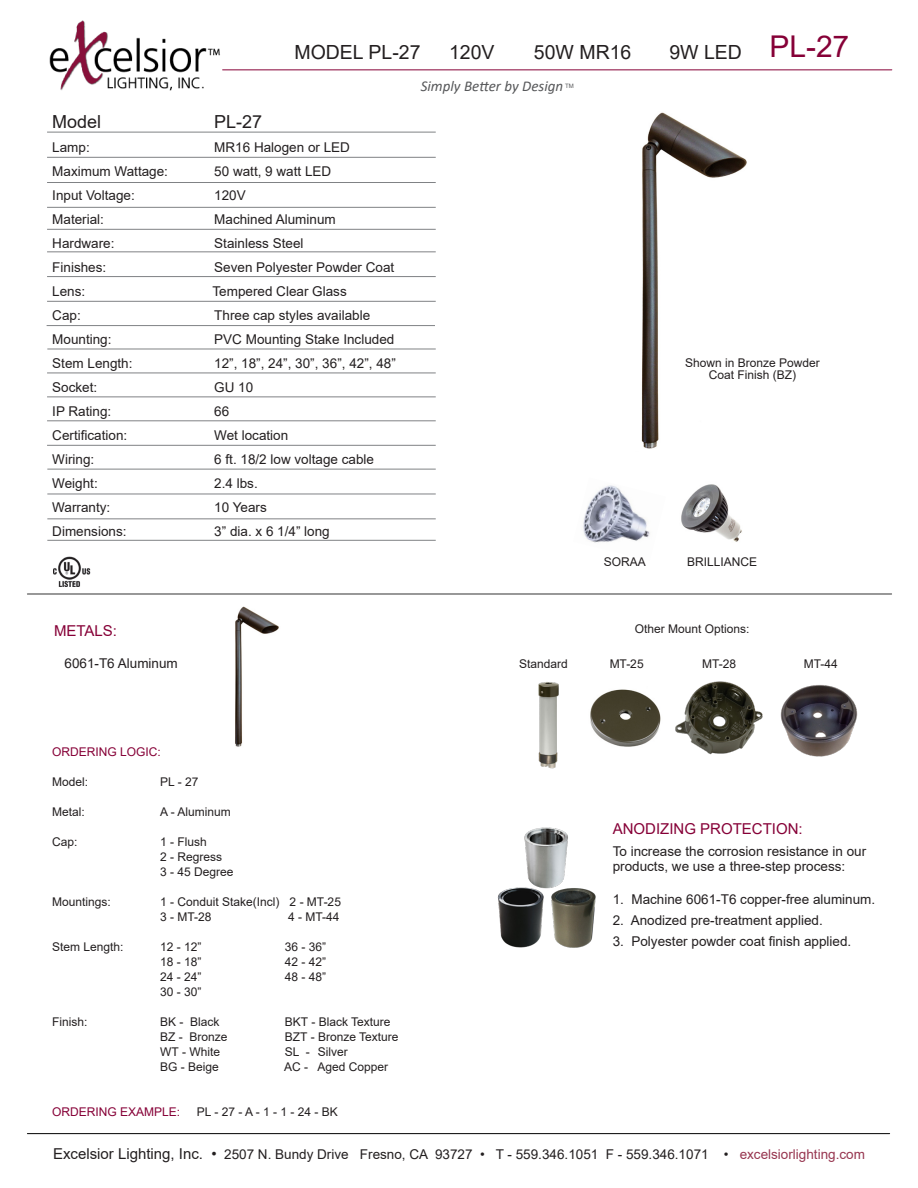
<style>
.page{position:relative;width:918px;height:1188px;background:#fff}
.page>*{position:absolute;margin:0;border:0;box-sizing:border-box;transform-origin:0 0}
.t1{font:30px "Arial";color:#860037}
.t2{font:19.5px "Arial";color:#231f20}
.t3{font:18px "Arial";color:#231f20}
.t4{font:15px "Arial";color:#860037}
.t5{font:italic 15px "Calibri";color:#57585a}
.t6{font:13.5px/15px "Arial";color:#231f20}
.t7{font:12px/12px "Arial";color:#231f20;text-align:center}
.t8{font:12px "Arial";color:#860037}
.t9{font:6px "Arial";color:#57585a}
.s1{color:#fff}
.s2{font-size:15px}
.s3{color:#973650}
</style>
<div class="page">
<hr style="left:47px;top:132px;width:389px;height:1px;background:#808285">
<hr style="left:47px;top:157px;width:389px;height:1px;background:#808285">
<hr style="left:47px;top:182px;width:389px;height:1px;background:#808285">
<hr style="left:47px;top:207px;width:389px;height:1px;background:#808285">
<hr style="left:47px;top:229px;width:389px;height:1px;background:#808285">
<hr style="left:47px;top:252px;width:389px;height:1px;background:#808285">
<hr style="left:47px;top:276px;width:389px;height:1px;background:#808285">
<hr style="left:47px;top:301px;width:389px;height:1px;background:#808285">
<hr style="left:47px;top:325px;width:388px;height:1px;background:#808285">
<hr style="left:47px;top:349px;width:389px;height:1px;background:#808285">
<hr style="left:47px;top:373px;width:389px;height:1px;background:#808285">
<hr style="left:47px;top:397px;width:389px;height:1px;background:#808285">
<hr style="left:47px;top:421px;width:389px;height:1px;background:#808285">
<hr style="left:47px;top:445px;width:389px;height:1px;background:#808285">
<hr style="left:47px;top:469px;width:389px;height:1px;background:#808285">
<hr style="left:47px;top:494px;width:389px;height:1px;background:#808285">
<hr style="left:47px;top:540px;width:389px;height:1px;background:#808285">
<hr style="left:47px;top:519px;width:389px;height:1px;background:#808285">
<img style="left:641px;top:112px;width:106px;height:337px">
<hr style="left:27px;top:594px;width:865px;height:1px;background:#333">
<hr style="left:27px;top:1133px;width:863px;height:1px;background:#000">
<img style="left:235px;top:607px;width:44px;height:140px">
<hr style="left:223px;top:69px;width:669px;height:1px;background:#860037">
<img style="left:54px;top:556px;width:37px;height:30px">
<img style="left:524px;top:827px;width:44px;height:62px">
<img style="left:497px;top:886px;width:48px;height:62px">
<img style="left:547px;top:885px;width:49px;height:63px">
<img style="left:583px;top:485px;width:67px;height:58px">
<img style="left:681px;top:484px;width:61px;height:58px">
<img style="left:538px;top:682px;width:21px;height:86px">
<img style="left:590px;top:689px;width:71px;height:58px">
<img style="left:675px;top:681px;width:87px;height:74px">
<img style="left:780px;top:685px;width:78px;height:72px">
<img style="left:47px;top:20px;width:182px;height:113px">
<p class="t2" style="left:294px;top:38px;width:338px">MODEL PL-27 <span class="s1">•</span> 120V <span class="s1">•</span> 50W MR16</p>
<p class="t2" style="left:669px;top:38px;width:74px">9W LED</p>
<p class="t1" style="left:770px;top:25px;width:81px">PL-27</p>
<p class="t3" style="left:52px;top:109px;width:51px">Model</p>
<p class="t3" style="left:214px;top:109px;width:50px">PL-27</p>
<p class="t6" style="left:52px;top:139px;width:39px">Lamp:</p>
<p class="t6" style="left:214px;top:139px;width:137px">MR16 Halogen or LED</p>
<p class="t6" style="left:52px;top:163px;width:117px">Maximum Wattage:</p>
<p class="t6" style="left:214px;top:163px;width:119px">50 watt, 9 watt LED</p>
<p class="t6" style="left:52px;top:187px;width:84px">Input Voltage:</p>
<p class="t6" style="left:214px;top:187px;width:33px">120V</p>
<p class="t6" style="left:52px;top:211px;width:53px">Material:</p>
<p class="t6" style="left:214px;top:211px;width:123px">Machined Aluminum</p>
<p class="t6" style="left:52px;top:235px;width:64px">Hardware:</p>
<p class="t6" style="left:214px;top:235px;width:91px">Stainless Steel</p>
<p class="t6" style="left:52px;top:259px;width:56px">Finishes:</p>
<p class="t6" style="left:214px;top:259px;width:182px">Seven Polyester Powder Coat</p>
<p class="t6" style="left:52px;top:283px;width:35px">Lens:</p>
<p class="t6" style="left:213px;top:283px;width:136px">Tempered Clear Glass</p>
<p class="t6" style="left:52px;top:307px;width:30px">Cap:</p>
<p class="t6" style="left:214px;top:307px;width:158px">Three cap styles available</p>
<p class="t6" style="left:52px;top:331px;width:61px">Mounting:</p>
<p class="t6" style="left:214px;top:331px;width:182px">PVC Mounting Stake Included</p>
<p class="t6" style="left:52px;top:355px;width:82px">Stem Length:</p>
<p class="t6" style="left:214px;top:355px;width:183px">12”, 18”, 24”, 30”, 36”, 42”, 48”</p>
<p class="t6" style="left:52px;top:379px;width:47px">Socket:</p>
<p class="t6" style="left:214px;top:379px;width:41px">GU 10</p>
<p class="t6" style="left:52px;top:403px;width:61px">IP Rating:</p>
<p class="t6" style="left:214px;top:403px;width:17px">66</p>
<p class="t6" style="left:52px;top:427px;width:77px">Certification:</p>
<p class="t6" style="left:214px;top:427px;width:76px">Wet location</p>
<p class="t6" style="left:52px;top:451px;width:43px">Wiring:</p>
<p class="t6" style="left:214px;top:451px;width:161px">6 ft. 18/2 low voltage cable</p>
<p class="t6" style="left:52px;top:475px;width:47px">Weight:</p>
<p class="t6" style="left:214px;top:475px;width:45px">2.4 lbs.</p>
<p class="t6" style="left:52px;top:499px;width:60px">Warranty:</p>
<p class="t6" style="left:214px;top:499px;width:54px">10 Years</p>
<p class="t6" style="left:52px;top:523px;width:76px">Dimensions:</p>
<p class="t6" style="left:214px;top:523px;width:117px">3” dia. x 6 1/4” long</p>
<p class="t4" style="left:54px;top:620px;width:65px">METALS:</p>
<p class="t6" style="left:65px;top:656px;width:115px">6061-T6 Aluminum</p>
<p class="t5" style="left:421px;top:76px;width:144px">Simply Better by Design</p>
<p class="t9" style="left:565px;top:82px;width:10px">TM</p>
<p class="t7" style="left:685px;top:357px;width:136px">Shown in Bronze Powder<br>Coat Finish (BZ)</p>
<p class="t7" style="left:604px;top:556px;width:44px">SORAA</p>
<p class="t7" style="left:687px;top:556px;width:72px">BRILLIANCE</p>
<p class="t7" style="left:635px;top:622px;width:116px">Other Mount Options:</p>
<p class="t7" style="left:519px;top:657px;width:50px">Standard</p>
<p class="t7" style="left:610px;top:657px;width:36px">MT-25</p>
<p class="t7" style="left:702px;top:657px;width:36px">MT-28</p>
<p class="t7" style="left:804px;top:657px;width:36px">MT-44</p>
<p class="t8" style="left:52px;top:743px;width:110px">ORDERING LOGIC:</p>
<p class="t7" style="left:52px;top:776px;width:38px">Model:</p>
<p class="t7" style="left:160px;top:776px;width:40px">PL - 27</p>
<p class="t7" style="left:52px;top:806px;width:34px">Metal:</p>
<p class="t7" style="left:160px;top:806px;width:72px">A - Aluminum</p>
<p class="t7" style="left:52px;top:836px;width:27px">Cap:</p>
<p class="t7" style="left:160px;top:836px;width:48px">1 - Flush</p>
<p class="t7" style="left:160px;top:851px;width:64px">2 - Regress</p>
<p class="t7" style="left:160px;top:866px;width:75px">3 - 45 Degree</p>
<p class="t7" style="left:52px;top:896px;width:60px">Mountings:</p>
<p class="t7" style="left:160px;top:896px;width:182px">1 - Conduit Stake(Incl) 2 - MT-25</p>
<p class="t7" style="left:160px;top:911px;width:53px">3 - MT-28</p>
<p class="t7" style="left:288px;top:911px;width:53px">4 - MT-44</p>
<p class="t7" style="left:52px;top:941px;width:73px">Stem Length:</p>
<p class="t7" style="left:160px;top:941px;width:43px">12 - 12”</p>
<p class="t7" style="left:285px;top:941px;width:43px">36 - 36”</p>
<p class="t7" style="left:160px;top:956px;width:43px">18 - 18”</p>
<p class="t7" style="left:285px;top:956px;width:43px">42 - 42”</p>
<p class="t7" style="left:160px;top:971px;width:43px">24 - 24”</p>
<p class="t7" style="left:285px;top:971px;width:43px">48 - 48”</p>
<p class="t7" style="left:160px;top:986px;width:43px">30 - 30”</p>
<p class="t7" style="left:52px;top:1016px;width:37px">Finish:</p>
<p class="t7" style="left:160px;top:1016px;width:61px">BK - Black</p>
<p class="t7" style="left:285px;top:1016px;width:107px">BKT - Black Texture</p>
<p class="t7" style="left:160px;top:1031px;width:69px">BZ - Bronze</p>
<p class="t7" style="left:285px;top:1031px;width:115px">BZT - Bronze Texture</p>
<p class="t7" style="left:160px;top:1046px;width:61px">WT - White</p>
<p class="t7" style="left:285px;top:1046px;width:65px">SL - Silver</p>
<p class="t7" style="left:160px;top:1061px;width:60px">BG - Beige</p>
<p class="t7" style="left:284px;top:1061px;width:106px">AC - Aged Copper</p>
<p class="t8" style="left:52px;top:1103px;width:130px">ORDERING EXAMPLE:</p>
<p class="t7" style="left:197px;top:1106px;width:142px">PL - 27 - A - 1 - 1 - 24 - BK</p>
<p class="t4" style="left:613px;top:818px;width:192px">ANODIZING PROTECTION:</p>
<p class="t6" style="left:613px;top:843px;width:255px">To increase the corrosion resistance in our products, we use a three-step process:</p>
<p class="t6" style="left:613px;top:891px;width:264px">1. Machine 6061-T6 copper-free aluminum.</p>
<p class="t6" style="left:613px;top:912px;width:212px">2. Anodized pre-treatment applied.</p>
<p class="t6" style="left:613px;top:933px;width:240px">3. Polyester powder coat finish applied.</p>
<p class="t6" style="left:53px;top:1147px;width:813px"><span class="s2">Excelsior Lighting, Inc. •</span> 2507 N. Bundy Drive Fresno, CA 93727 • T - 559.346.1051 F - 559.346.1071 • <span class="s3">excelsiorlighting.com</span></p>
</div>
